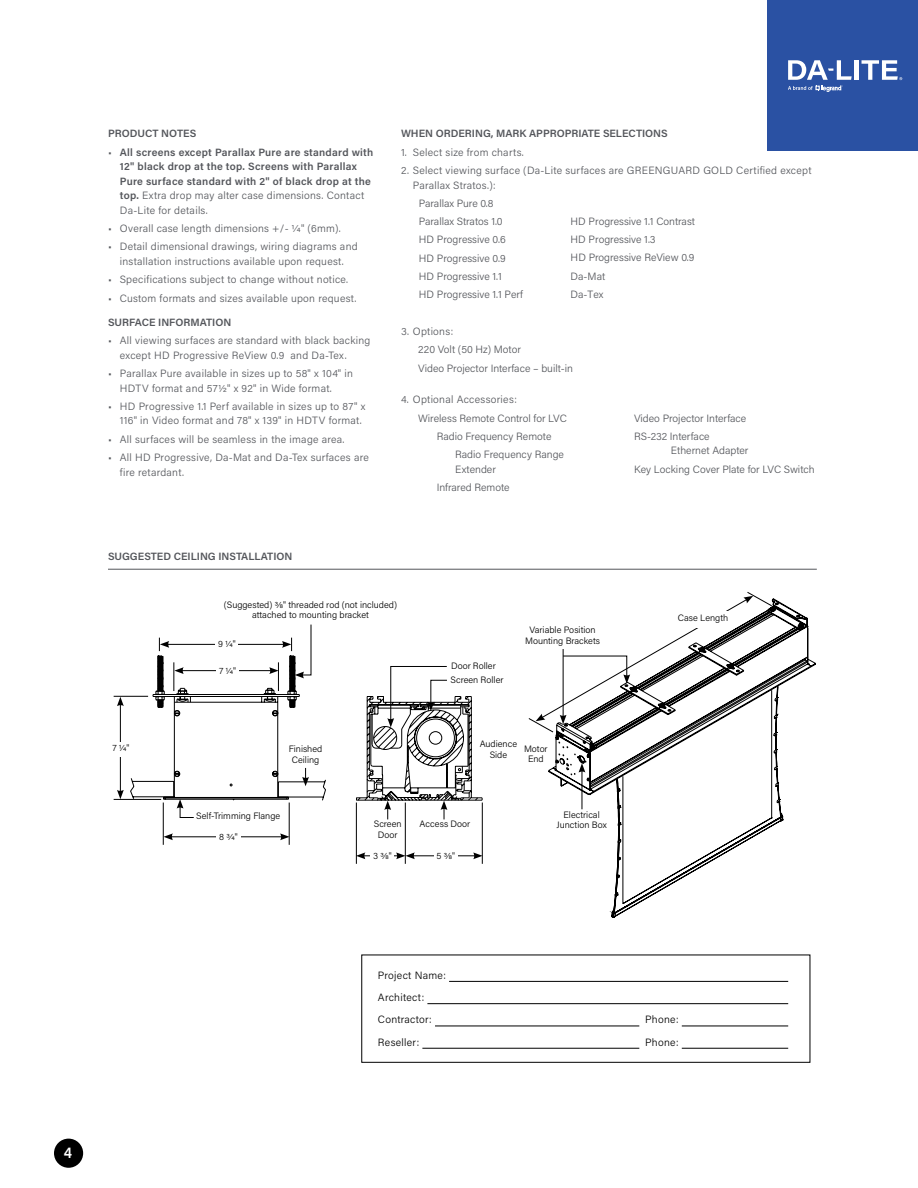
<style>
.page{position:relative;width:918px;height:1188px;background:#fff}
.page>*{position:absolute;margin:0;border:0;box-sizing:border-box;transform-origin:0 0}
.t1{font:600 15.75px "Acumin Pro";color:#fff;scale:.95 1}
.t2{font:300 10.5px/14.5px "Acumin Pro";letter-spacing:.02em;color:#54565b}
.t3{font:300 10.5px/18.3px "Acumin Pro";color:#54565b}
.t4{font:600 10.5px/14.5px "Acumin Pro";letter-spacing:.015em;color:#54565b}
.t5{font:300 10.5px/22.4px "Acumin Pro";letter-spacing:.025em;color:#000}
.t6{font:300 9.3px/10.5px "Acumin Pro";color:#000;text-align:center}
.s1{font-weight:300}
</style>
<div class="page">
<div style="left:768px;top:0;width:150px;height:150px;background:#2a51a3"></div>
<div style="left:854px;top:60px;width:5px;height:20px;background:#fff"></div>
<svg style="left:788px;top:60px;width:64px;height:32px"></svg>
<svg style="left:862px;top:60px;width:40px;height:20px"></svg>
<svg style="left:549px;top:599px;width:267px;height:319px"></svg>
<hr style="left:108px;top:569px;width:709px;height:1px;background:#54565b">
<hr style="left:289px;top:803px;width:1px;height:42px;background:#000">
<hr style="left:482px;top:803px;width:1px;height:61px;background:#000">
<hr style="left:114px;top:799px;width:47px;height:1px;background:#000">
<hr style="left:163px;top:803px;width:1px;height:42px;background:#000">
<hr style="left:356px;top:803px;width:1px;height:61px;background:#000">
<hr style="left:405px;top:803px;width:1px;height:61px;background:#000">
<hr style="left:114px;top:696px;width:34px;height:1px;background:#000">
<svg style="left:130px;top:624px;width:196px;height:194px"></svg>
<hr style="left:171px;top:836px;width:112px;height:1px;background:#000">
<svg style="left:164px;top:833px;width:9px;height:7px"></svg>
<svg style="left:280px;top:833px;width:9px;height:7px"></svg>
<hr style="left:412px;top:855px;width:64px;height:1px;background:#000">
<svg style="left:473px;top:852px;width:10px;height:7px"></svg>
<hr style="left:363px;top:855px;width:36px;height:1px;background:#000">
<svg style="left:356px;top:852px;width:9px;height:7px"></svg>
<svg style="left:396px;top:852px;width:19px;height:7px"></svg>
<hr style="left:120px;top:704px;width:1px;height:88px;background:#000">
<svg style="left:117px;top:697px;width:7px;height:9px"></svg>
<svg style="left:117px;top:790px;width:7px;height:9px"></svg>
<div style="left:216px;top:638px;width:22px;height:16px;background:#fff"></div>
<div style="left:216px;top:665px;width:23px;height:15px;background:#fff"></div>
<div style="left:216px;top:831px;width:25px;height:16px;background:#fff"></div>
<div style="left:434px;top:850px;width:24px;height:16px;background:#fff"></div>
<div style="left:371px;top:850px;width:23px;height:16px;background:#fff"></div>
<div style="left:110px;top:742px;width:22px;height:15px;background:#fff"></div>
<svg style="left:356px;top:666px;width:126px;height:153px"></svg>
<svg style="left:528px;top:592px;width:245px;height:141px"></svg>
<hr style="left:582px;top:770px;width:1px;height:39px;background:#000">
<svg style="left:579px;top:763px;width:6px;height:10px"></svg>
<hr style="left:449px;top:981px;width:339px;height:1px;background:#000">
<hr style="left:427px;top:1003px;width:361px;height:1px;background:#000">
<hr style="left:435px;top:1026px;width:204px;height:1px;background:#000">
<hr style="left:682px;top:1026px;width:106px;height:1px;background:#000">
<hr style="left:422px;top:1048px;width:217px;height:1px;background:#000">
<hr style="left:682px;top:1048px;width:106px;height:1px;background:#000">
<div style="left:361px;top:955px;width:449px;height:108px;border:1px solid #000"></div>
<div style="left:54px;top:1139px;width:29px;height:29px;background:#000;border-radius:50%"></div>
<p class="t4" style="left:108px;top:126px;width:90px">PRODUCT NOTES</p>
<p class="t4" style="left:120px;top:144px;width:255px;text-indent:-12px"><span class="s1">•</span> All screens except Parallax Pure are standard with 12" black drop at the top. Screens with Parallax Pure surface standard with 2" of black drop at the top. <span class="s1">Extra drop may alter case dimensions. Contact Da-Lite for details.</span></p>
<p class="t2" style="left:108px;top:221px;width:234px">• Overall case length dimensions +/- 1⁄4" (6mm).</p>
<p class="t2" style="left:108px;top:239px;width:251px;text-align:center">• Detail dimensional drawings, wiring diagrams and installation instructions available upon request.</p>
<p class="t2" style="left:108px;top:272px;width:242px">• Specifications subject to change without notice.</p>
<p class="t2" style="left:108px;top:290px;width:250px">• Custom formats and sizes available upon request.</p>
<p class="t4" style="left:108px;top:314px;width:125px">SURFACE INFORMATION</p>
<p class="t2" style="left:120px;top:333px;width:252px;text-indent:-12px">• All viewing surfaces are standard with black backing except HD Progressive ReView 0.9 and Da-Tex.</p>
<p class="t2" style="left:120px;top:366px;width:235px;text-indent:-12px">• Parallax Pure available in sizes up to 58" x 104" in<br>HDTV format and 57½" x 92" in Wide format.</p>
<p class="t2" style="left:120px;top:398px;width:247px;text-indent:-12px">• HD Progressive 1.1 Perf available in sizes up to 87" x<br>116" in Video format and 78" x 139" in HDTV format.</p>
<p class="t2" style="left:108px;top:431px;width:238px">• All surfaces will be seamless in the image area.</p>
<p class="t2" style="left:120px;top:450px;width:251px;text-indent:-12px">• All HD Progressive, Da-Mat and Da-Tex surfaces are fire retardant.</p>
<p class="t4" style="left:108px;top:548px;width:186px">SUGGESTED CEILING INSTALLATION</p>
<p class="t4" style="left:401px;top:126px;width:268px">WHEN ORDERING, MARK APPROPRIATE SELECTIONS</p>
<p class="t2" style="left:401px;top:144px;width:124px">1. Select size from charts.</p>
<p class="t2" style="left:413px;top:163px;width:400px;text-indent:-12px">2. Select viewing surface (Da-Lite surfaces are GREENGUARD GOLD Certified except<br>Parallax Stratos.):</p>
<p class="t3" style="left:419px;top:194px;width:106px">Parallax Pure 0.8<br>Parallax Stratos 1.0<br>HD Progressive 0.6<br>HD Progressive 0.9<br>HD Progressive 1.1<br>HD Progressive 1.1 Perf</p>
<p class="t3" style="left:418px;top:322px;width:156px;text-indent:-17px">3. Options:<br>220 Volt (50 Hz) Motor<br>Video Projector Interface – built-in</p>
<p class="t3" style="left:571px;top:212px;width:126px">HD Progressive 1.1 Contrast<br>HD Progressive 1.3<br>HD Progressive ReView 0.9<br>Da-Mat<br>Da-Tex</p>
<p class="t2" style="left:401px;top:392px;width:117px">4. Optional Accessories:</p>
<p class="t3" style="left:418px;top:408px;width:150px">Wireless Remote Control for LVC</p>
<p class="t3" style="left:437px;top:427px;width:116px">Radio Frequency Remote</p>
<p class="t3" style="left:455px;top:445px;width:110px">Radio Frequency Range</p>
<p class="t3" style="left:437px;top:460px;width:74px;text-align:center">Extender<br>Infrared Remote</p>
<p class="t3" style="left:634px;top:408px;width:114px">Video Projector Interface<br>RS-232 Interface</p>
<p class="t3" style="left:634px;top:441px;width:182px;text-indent:37px">Ethernet Adapter<br>Key Locking Cover Plate for LVC Switch</p>
<p class="t6" style="left:113px;top:742px;width:18px">7 1/4"</p>
<p class="t6" style="left:224px;top:599px;width:175px">(Suggested) 3/8" threaded rod (not included) attached to mounting bracket</p>
<p class="t6" style="left:218px;top:639px;width:19px">9 1/4"</p>
<p class="t6" style="left:219px;top:665px;width:18px">7 1/4"</p>
<p class="t6" style="left:451px;top:658px;width:54px;line-height:14.2px;text-align:left">Door Roller<br>Screen Roller</p>
<p class="t6" style="left:525px;top:625px;width:77px">Variable Position<br>Mounting Brackets</p>
<p class="t6" style="left:289px;top:743px;width:35px">Finished<br>Ceiling</p>
<p class="t6" style="left:196px;top:810px;width:86px">Self-Trimming Flange</p>
<p class="t6" style="left:219px;top:831px;width:20px">8 3/4"</p>
<p class="t6" style="left:480px;top:739px;width:39px">Audience<br>Side</p>
<p class="t6" style="left:524px;top:743px;width:25px">Motor<br>End</p>
<p class="t6" style="left:374px;top:819px;width:29px">Screen</p>
<p class="t6" style="left:420px;top:819px;width:52px">Access Door</p>
<p class="t6" style="left:378px;top:829px;width:21px">Door</p>
<p class="t6" style="left:373px;top:850px;width:20px">3 3/8"</p>
<p class="t6" style="left:436px;top:850px;width:20px">5 3/8"</p>
<p class="t6" style="left:557px;top:809px;width:52px">Electrical<br>Junction Box</p>
<p class="t6" style="left:678px;top:612px;width:52px">Case Length</p>
<h1 class="t1" style="left:64px;top:1142px;width:10px">4</h1>
<p class="t5" style="left:378px;top:964px;width:69px">Project Name:<br>Architect:<br>Contractor:</p>
<p class="t5" style="left:645px;top:1008px;width:35px">Phone:</p>
<p class="t5" style="left:378px;top:1030px;width:43px">Reseller:</p>
<p class="t5" style="left:645px;top:1030px;width:35px">Phone:</p>
</div>
